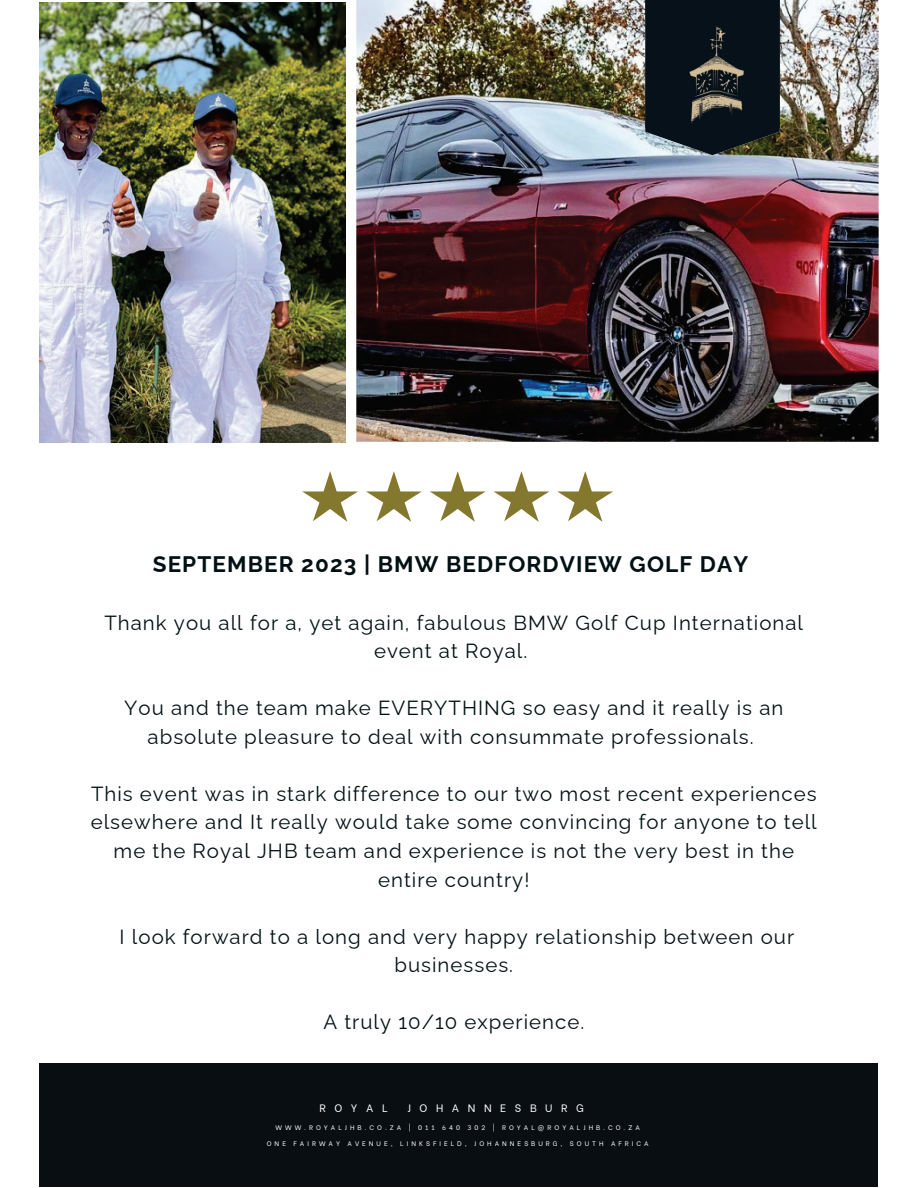
<style>
.page{position:relative;width:918px;height:1188px;background:#fff}
.page>*{position:absolute;margin:0;border:0;box-sizing:border-box;transform-origin:0 0}
.t1{font:700 22.5px "Raleway";letter-spacing:.05em;color:#021014}
.t2{font:20.4px/28.5px "Raleway";letter-spacing:.05em;color:#021014;text-align:center}
.t3{font:10.8px "Be Vietnam";letter-spacing:.8em;color:#fff}
.t4{font:6.6px "Be Vietnam";letter-spacing:.455em;color:#fff}
</style>
<div class="page">
<img style="left:356px;top:0;width:523px;height:442px">
<div style="left:39px;top:1063px;width:839px;height:124px;background:#090e12"></div>
<svg style="left:645px;top:128px;width:135px;height:27px;background:#3c4545"></svg>
<svg style="left:430px;top:471px;width:56px;height:51px"></svg>
<svg style="left:366px;top:471px;width:56px;height:51px"></svg>
<svg style="left:494px;top:471px;width:55px;height:51px"></svg>
<svg style="left:557px;top:471px;width:56px;height:51px"></svg>
<svg style="left:302px;top:471px;width:56px;height:51px"></svg>
<img style="left:614px;top:0;width:192px;height:128px">
<img style="left:645px;top:0;width:135px;height:128px">
<img style="left:39px;top:3px;width:307px;height:440px">
<p class="t1" style="left:153px;top:550px;width:597px">SEPTEMBER 2023 | BMW BEDFORDVIEW GOLF DAY</p>
<p class="t2" style="left:104px;top:608px;width:700px">Thank you all for a, yet again, fabulous BMW Golf Cup International event at Royal.</p>
<p class="t2" style="left:124px;top:694px;width:661px">You and the team make EVERYTHING so easy and it really is an absolute pleasure to deal with consummate professionals.</p>
<p class="t2" style="left:91px;top:779px;width:728px">This event was in stark difference to our two most recent experiences elsewhere and It really would take some convincing for anyone to tell me the Royal JHB team and experience is not the very best in the entire country!</p>
<p class="t2" style="left:120px;top:922px;width:676px">I look forward to a long and very happy relationship between our businesses.</p>
<p class="t2" style="left:323px;top:1008px;width:262px">A truly 10/10 experience.</p>
<p class="t3" style="left:319px;top:1099px;width:70px">ROYAL</p>
<p class="t3" style="left:407px;top:1099px;width:178px">JOHANNESBURG</p>
<p class="t4" style="left:276px;top:1123px;width:366px">WWW.ROYALJHB.CO.ZA | 011 640 302 | ROYAL@ROYALJHB.CO.ZA</p>
<p class="t4" style="left:267px;top:1138px;width:383px">ONE FAIRWAY AVENUE, LINKSFIELD, JOHANNESBURG, SOUTH AFRICA</p>
</div>
